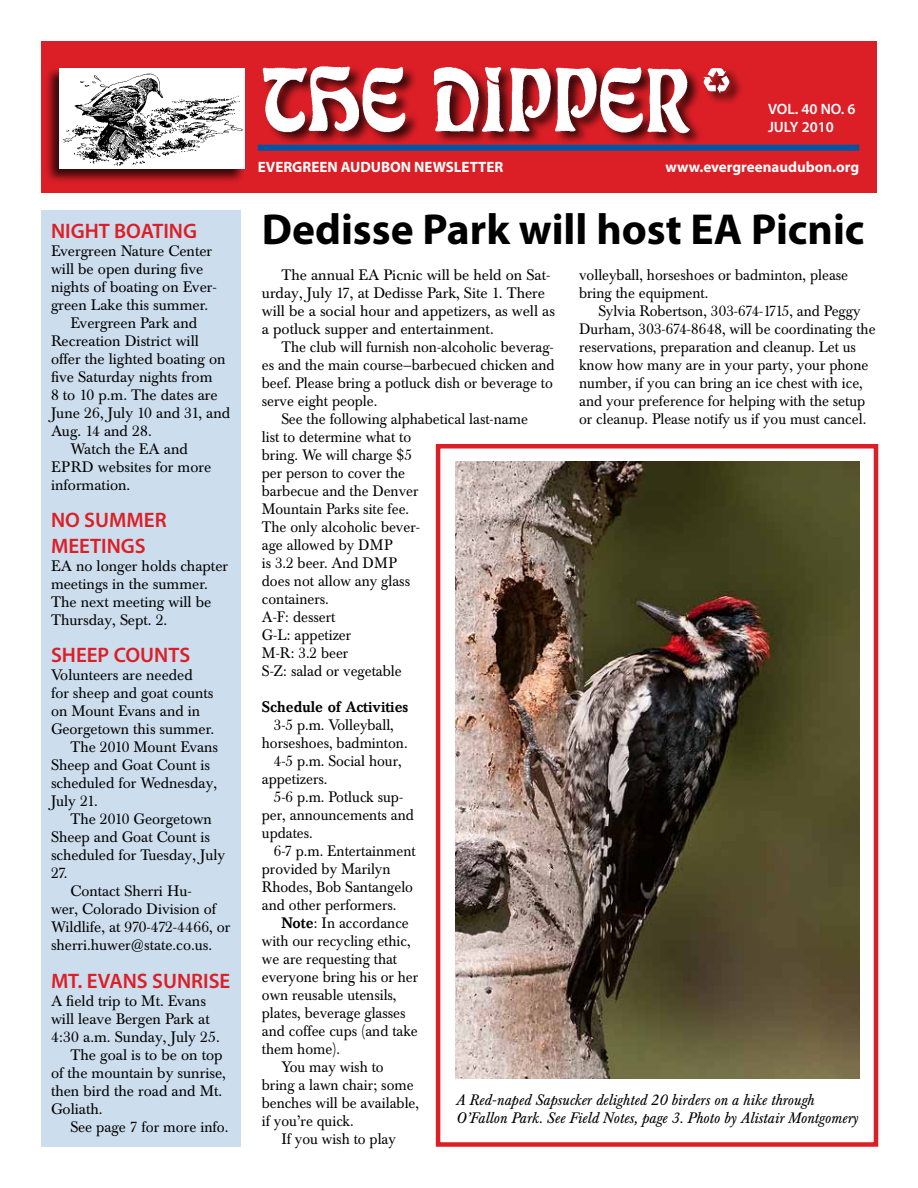
<style>
.page{position:relative;width:918px;height:1188px;background:#fff}
.page>*{position:absolute;margin:0;border:0;box-sizing:border-box;transform-origin:0 0}
.t1{font:700 43.5px "Myriad Pro";color:#000}
.t2{font:600 21px/25.2px "Myriad Pro";color:#dc1f26}
.t3{font:15px/18px "Baskerville BE";color:#000;scale:.96 1}
.t4{font:15px/18px "Baskerville BE";color:#000}
.t5{font:italic 15px/18px "Baskerville BE";color:#000}
.t6{font:700 15px "Myriad Pro";color:#fff}
.t7{font:500 15px "Baskerville BE";color:#000;scale:.96 1}
.t8{font:600 15px/18px "Myriad Pro";color:#fff}
.s1{font-weight:500}
</style>
<div class="page">
<div style="left:41px;top:211px;width:200px;height:936px;background:#ccdded"></div>
<div style="left:41px;top:41px;width:836px;height:152px;background:#dc1f26"></div>
<div style="left:262px;top:63px;width:481px;height:82px;background:#000;opacity:.75"></div>
<img style="left:262px;top:63px;width:428px;height:71px">
<svg style="left:703px;top:68px;width:27px;height:26px"></svg>
<div style="left:258px;top:145px;width:601px;height:6px;background:#0054a4"></div>
<img style="left:455px;top:461px;width:404px;height:617px">
<div style="left:436px;top:444px;width:442px;height:703px;border:4px solid #dc1f26"></div>
<div style="left:44px;top:67px;width:202px;height:117px;background:#000;opacity:.75"></div>
<div style="left:59px;top:68px;width:186px;height:101px;background:#fff"></div>
<img style="left:63px;top:74px;width:180px;height:92px">
<h2 class="t2" style="left:51px;top:217px;width:148px">NIGHT BOATING</h2>
<p class="t4" style="left:51px;top:242px;width:163px">Evergreen Nature Center</p>
<p class="t4" style="left:51px;top:260px;width:154px">will be open during five</p>
<p class="t4" style="left:51px;top:278px;width:167px">nights of boating on Ever-</p>
<p class="t4" style="left:51px;top:296px;width:159px">green Lake this summer.</p>
<p class="t4" style="left:70px;top:314px;width:128px">Evergreen Park and</p>
<p class="t4" style="left:51px;top:332px;width:149px">Recreation District will</p>
<p class="t4" style="left:51px;top:350px;width:176px">offer the lighted boating on</p>
<p class="t4" style="left:51px;top:368px;width:163px">five Saturday nights from</p>
<p class="t4" style="left:51px;top:386px;width:168px">8 to 10 p.m. The dates are</p>
<p class="t4" style="left:51px;top:404px;width:181px">June 26, July 10 and 31, and</p>
<p class="t4" style="left:51px;top:422px;width:102px">Aug. 14 and 28.</p>
<p class="t4" style="left:70px;top:440px;width:119px">Watch the EA and</p>
<p class="t4" style="left:51px;top:458px;width:162px">EPRD websites for more</p>
<p class="t4" style="left:51px;top:476px;width:81px">information.</p>
<h2 class="t2" style="left:51px;top:507px;width:117px">NO SUMMER<br>MEETINGS</h2>
<p class="t4" style="left:51px;top:557px;width:179px">EA no longer holds chapter meetings in the summer.<br>The next meeting will be<br>Thursday, Sept. 2.</p>
<h2 class="t2" style="left:51px;top:642px;width:141px">SHEEP COUNTS</h2>
<p class="t4" style="left:51px;top:667px;width:143px">Volunteers are needed</p>
<p class="t4" style="left:51px;top:685px;width:164px">for sheep and goat counts</p>
<p class="t4" style="left:51px;top:703px;width:151px">on Mount Evans and in</p>
<p class="t4" style="left:51px;top:721px;width:165px">Georgetown this summer.</p>
<p class="t4" style="left:70px;top:739px;width:149px">The 2010 Mount Evans</p>
<p class="t4" style="left:51px;top:757px;width:161px">Sheep and Goat Count is</p>
<p class="t4" style="left:51px;top:775px;width:168px">scheduled for Wednesday,</p>
<p class="t4" style="left:51px;top:793px;width:48px">July 21.</p>
<p class="t4" style="left:70px;top:811px;width:143px">The 2010 Georgetown</p>
<p class="t4" style="left:51px;top:829px;width:161px">Sheep and Goat Count is</p>
<p class="t4" style="left:51px;top:847px;width:176px">scheduled for Tuesday, July</p>
<p class="t4" style="left:51px;top:865px;width:18px">27.</p>
<p class="t4" style="left:70px;top:883px;width:123px">Contact Sherri Hu-</p>
<p class="t4" style="left:51px;top:901px;width:167px">wer, Colorado Division of</p>
<p class="t4" style="left:51px;top:919px;width:181px">Wildlife, at 970-472-4466, or</p>
<p class="t4" style="left:51px;top:937px;width:163px">sherri.huwer@state.co.us.</p>
<h2 class="t2" style="left:51px;top:968px;width:181px">MT. EVANS SUNRISE</h2>
<p class="t4" style="left:51px;top:992px;width:157px">A field trip to Mt. Evans</p>
<p class="t4" style="left:51px;top:1010px;width:160px">will leave Bergen Park at</p>
<p class="t4" style="left:51px;top:1028px;width:170px">4:30 a.m. Sunday, July 25.</p>
<p class="t4" style="left:70px;top:1046px;width:154px">The goal is to be on top</p>
<p class="t4" style="left:51px;top:1064px;width:177px">of the mountain by sunrise,</p>
<p class="t4" style="left:51px;top:1082px;width:173px">then bird the road and Mt.</p>
<p class="t4" style="left:51px;top:1100px;width:53px">Goliath.</p>
<p class="t4" style="left:71px;top:1118px;width:160px">See page 7 for more info.</p>
<p class="t8" style="left:768px;top:100px;width:89px">VOL. 40 NO. 6<br>JULY 2010</p>
<p class="t6" style="left:258px;top:157px;width:247px">EVERGREEN AUDUBON NEWSLETTER</p>
<p class="t6" style="left:666px;top:157px;width:195px">www.evergreenaudubon.org</p>
<h1 class="t1" style="left:262px;top:201px;width:604px">Dedisse Park will host EA Picnic</h1>
<p class="t4" style="left:262px;top:266px;width:295px;text-indent:20px">The annual EA Picnic will be held on Sat&shy;urday, July 17, at Dedisse Park, Site 1. There will be a social hour and appetizers, as well as a potluck supper and entertainment.</p>
<p class="t3" style="left:281px;top:338px;width:285px">The club will furnish non-alcoholic beverag-</p>
<p class="t3" style="left:262px;top:356px;width:306px">es and the main course—barbecued chicken and</p>
<p class="t3" style="left:262px;top:374px;width:305px">beef. Please bring a potluck dish or beverage to</p>
<p class="t3" style="left:262px;top:392px;width:122px">serve eight people.</p>
<p class="t3" style="left:281px;top:410px;width:258px">See the following alphabetical last-name</p>
<p class="t3" style="left:262px;top:428px;width:157px">list to determine what to</p>
<p class="t3" style="left:262px;top:446px;width:158px">bring. We will charge $5</p>
<p class="t3" style="left:262px;top:464px;width:151px">per person to cover the</p>
<p class="t3" style="left:262px;top:482px;width:165px">barbecue and the Denver</p>
<p class="t3" style="left:262px;top:500px;width:155px">Mountain Parks site fee.</p>
<p class="t3" style="left:262px;top:518px;width:166px">The only alcoholic bever-</p>
<p class="t3" style="left:262px;top:536px;width:138px">age allowed by DMP</p>
<p class="t3" style="left:262px;top:554px;width:142px">is 3.2 beer. And DMP</p>
<p class="t3" style="left:262px;top:572px;width:156px">does not allow any glass</p>
<p class="t3" style="left:262px;top:590px;width:71px">containers.</p>
<p class="t3" style="left:262px;top:608px;width:78px">A-F: dessert</p>
<p class="t3" style="left:262px;top:626px;width:95px">G-L: appetizer</p>
<p class="t3" style="left:262px;top:644px;width:92px">M-R: 3.2 beer</p>
<p class="t3" style="left:262px;top:662px;width:147px">S-Z: salad or vegetable</p>
<p class="t7" style="left:262px;top:698px;width:154px">Schedule of Activities</p>
<p class="t3" style="left:274px;top:716px;width:127px">3-5 p.m. Volleyball,</p>
<p class="t3" style="left:262px;top:734px;width:153px">horseshoes, badminton.</p>
<p class="t3" style="left:274px;top:752px;width:135px">4-5 p.m. Social hour,</p>
<p class="t3" style="left:262px;top:770px;width:70px">appetizers.</p>
<p class="t3" style="left:274px;top:788px;width:136px">5-6 p.m. Potluck sup-</p>
<p class="t3" style="left:262px;top:806px;width:160px">per, announcements and</p>
<p class="t3" style="left:262px;top:824px;width:55px">updates.</p>
<p class="t3" style="left:274px;top:842px;width:149px">6-7 p.m. Entertainment</p>
<p class="t3" style="left:262px;top:860px;width:136px">provided by Marilyn</p>
<p class="t3" style="left:262px;top:878px;width:159px">Rhodes, Bob Santangelo</p>
<p class="t3" style="left:262px;top:896px;width:142px">and other performers.</p>
<p class="t3" style="left:281px;top:914px;width:134px"><span class="s1">Note</span>: In accordance</p>
<p class="t3" style="left:262px;top:932px;width:156px">with our recycling ethic,</p>
<p class="t3" style="left:262px;top:950px;width:142px">we are requesting that</p>
<p class="t3" style="left:262px;top:968px;width:164px">everyone bring his or her</p>
<p class="t3" style="left:262px;top:986px;width:142px">own reusable utensils,</p>
<p class="t3" style="left:262px;top:1004px;width:151px">plates, beverage glasses</p>
<p class="t3" style="left:262px;top:1022px;width:164px">and coffee cups (and take</p>
<p class="t3" style="left:262px;top:1040px;width:83px">them home).</p>
<p class="t3" style="left:281px;top:1058px;width:108px">You may wish to</p>
<p class="t3" style="left:262px;top:1076px;width:160px">bring a lawn chair; some</p>
<p class="t3" style="left:262px;top:1094px;width:165px">benches will be available,</p>
<p class="t3" style="left:262px;top:1112px;width:97px">if you’re quick.</p>
<p class="t3" style="left:281px;top:1130px;width:121px">If you wish to play</p>
<p class="t3" style="left:579px;top:266px;width:282px">volleyball, horseshoes or badminton, please bring the equipment.</p>
<p class="t3" style="left:579px;top:302px;width:310px;text-indent:19px">Sylvia Robertson, 303-674-1715, and Peggy Durham, 303-674-8648, will be coordinating the reservations, preparation and cleanup. Let us know how many are in your party, your phone number, if you can bring an ice chest with ice, and your preference for helping with the setup or cleanup. Please notify us if you must cancel.</p>
<p class="t5" style="left:455px;top:1092px;width:404px">A Red-naped Sapsucker delighted 20 birders on a hike through<br>O’Fallon Park. See Field Notes, page 3. Photo by Alistair Montgomery</p>
</div>
